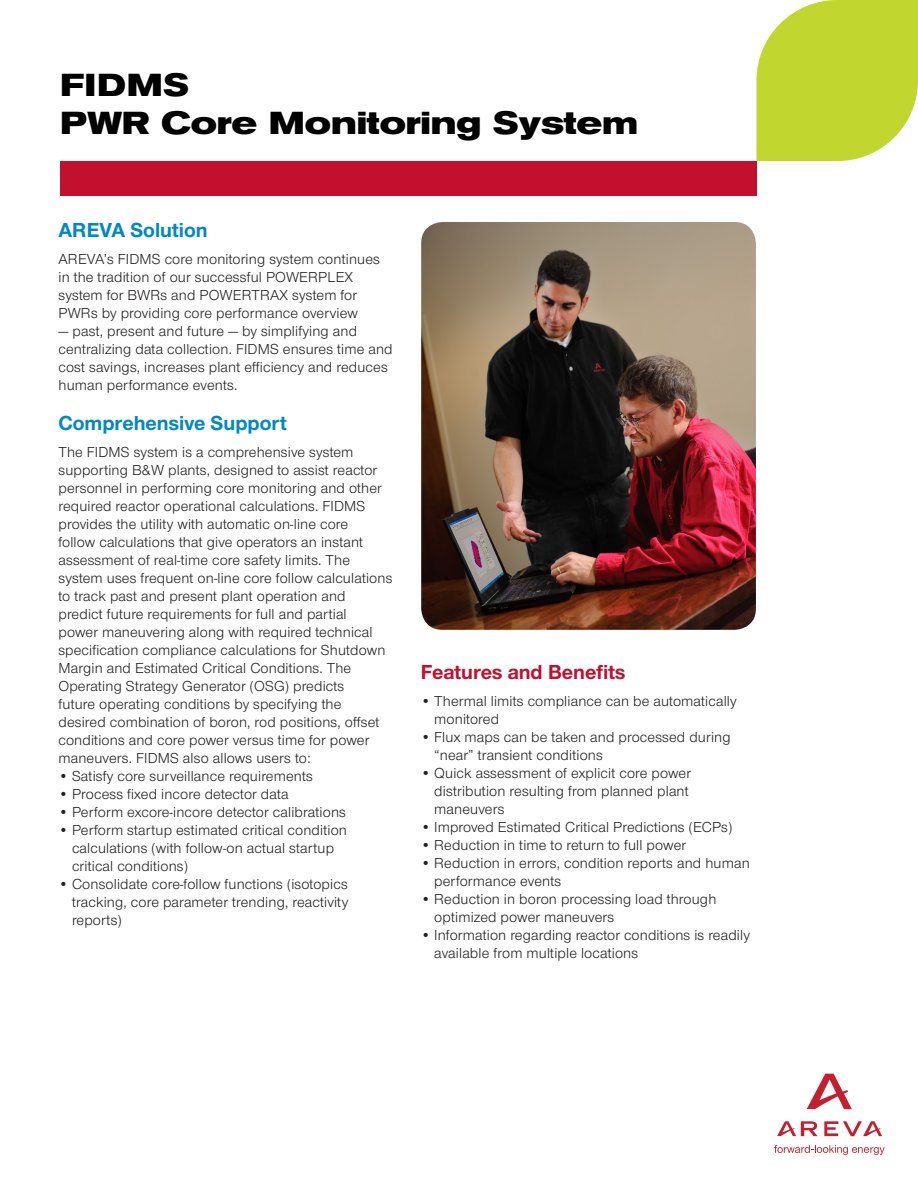
<style>
.page{position:relative;width:918px;height:1188px;background:#fff}
.page>*{position:absolute;margin:0;border:0;box-sizing:border-box;transform-origin:0 0}
.t1{font:700 expanded 31.5px "Akzidenz Grotesk BE";color:#000}
.Copy_SubHead{font:700 21px "Nimbus AREVA";color:#0088c2}
.Features_and_Benefit{font:700 21px "Nimbus AREVA";color:#c3102e}
.copy_text{font:15px/18px "Nimbus AREVA";letter-spacing:.01em;color:#231f20}
</style>
<div class="page">
<svg style="left:756px;top:0;width:162px;height:161px;background:#c8db47"></svg>
<div style="left:60px;top:161px;width:696px;height:34px;background:#c3102e"></div>
<svg style="left:807px;top:1074px;width:45px;height:35px"></svg>
<svg style="left:824px;top:1121px;width:58px;height:15px"></svg>
<svg style="left:777px;top:1121px;width:41px;height:15px"></svg>
<svg style="left:774px;top:1145px;width:111px;height:10px"></svg>
<img style="left:421px;top:222px;width:335px;height:408px">
<p class="t1" style="left:60px;top:67px;width:130px">FIDMS</p>
<p class="t1" style="left:60px;top:104px;width:580px">PWR Core Monitoring System</p>
<p class="Copy_SubHead" style="left:58px;top:218px;width:151px">AREVA Solution</p>
<p class="copy_text" style="left:58px;top:250px;width:323px">AREVA’s FIDMS core monitoring system continues in the tradition of our successful POWERPLEX system for BWRs and POWERTRAX system for PWRs by providing core performance overview</p>
<p class="copy_text" style="left:58px;top:322px;width:336px">— past, present and future — by simplifying and centralizing data collection. FIDMS ensures time and cost savings, increases plant efficiency and reduces human performance events.</p>
<p class="Copy_SubHead" style="left:58px;top:411px;width:230px">Comprehensive Support</p>
<p class="copy_text" style="left:58px;top:443px;width:335px">The FIDMS system is a comprehensive system supporting B&amp;W plants, designed to assist reactor personnel in performing core monitoring and other required reactor operational calculations. FIDMS provides the utility with automatic on-line core<br>follow calculations that give operators an instant assessment of real-time core safety limits. The system uses frequent on-line core follow calculations to track past and present plant operation and predict future requirements for full and partial<br>power maneuvering along with required technical specification compliance calculations for Shutdown Margin and Estimated Critical Conditions. The Operating Strategy Generator (OSG) predicts<br>future operating conditions by specifying the desired combination of boron, rod positions, offset conditions and core power versus time for power maneuvers. FIDMS also allows users to:</p>
<p class="copy_text" style="left:58px;top:767px;width:256px">• Satisfy core surveillance requirements</p>
<p class="copy_text" style="left:58px;top:785px;width:232px">• Process fixed incore detector data</p>
<p class="copy_text" style="left:58px;top:803px;width:289px">• Perform excore-incore detector calibrations</p>
<p class="copy_text" style="left:72px;top:821px;width:276px;text-indent:-14px">• Perform startup estimated critical condition calculations (with follow-on actual startup critical conditions)</p>
<p class="copy_text" style="left:72px;top:875px;width:278px;text-align:justify;text-indent:-14px">• Consolidate core-follow functions (isotopics tracking, core parameter trending, reactivity reports)</p>
<p class="Features_and_Benefit" style="left:421px;top:660px;width:206px">Features and Benefits</p>
<p class="copy_text" style="left:434px;top:692px;width:304px;text-indent:-14px">• Thermal limits compliance can be automatically monitored</p>
<p class="copy_text" style="left:434px;top:728px;width:298px;text-indent:-14px">• Flux maps can be taken and processed during “near” transient conditions</p>
<p class="copy_text" style="left:434px;top:764px;width:258px;text-indent:-14px">• Quick assessment of explicit core power distribution resulting from planned plant maneuvers</p>
<p class="copy_text" style="left:421px;top:818px;width:313px">• Improved Estimated Critical Predictions (ECPs)</p>
<p class="copy_text" style="left:421px;top:836px;width:267px">• Reduction in time to return to full power</p>
<p class="copy_text" style="left:434px;top:854px;width:317px;text-indent:-14px">• Reduction in errors, condition reports and human performance events</p>
<p class="copy_text" style="left:434px;top:890px;width:284px;text-indent:-14px">• Reduction in boron processing load through optimized power maneuvers</p>
<p class="copy_text" style="left:434px;top:926px;width:317px;text-indent:-14px">• Information regarding reactor conditions is readily available from multiple locations</p>
</div>
